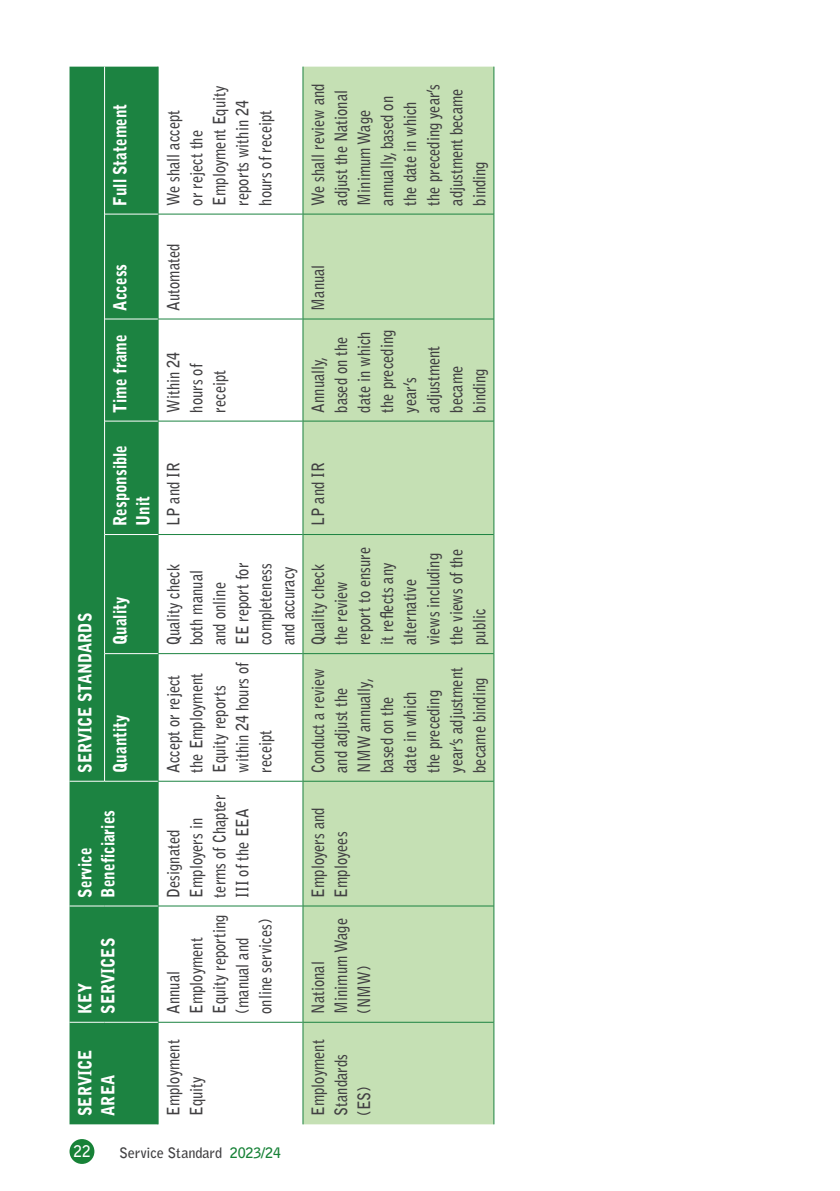
<style>
.page{position:relative;width:840px;height:1191px;background:#fff}
.page>*{position:absolute;margin:0;border:0;box-sizing:border-box;transform-origin:0 0}
.t1{font:900 18px/23px "Bell Gothic Std";color:#fff;scale:.85 1}
.t2{font:700 17px/23px "Bell Gothic Std";color:#414042;scale:.85 1}
.t3{font:700 16px "Bell Gothic Std";color:#fff;scale:.95 1}
.t4{font:700 14.4px "Bell Gothic Std";letter-spacing:-.01em;color:#414042}
.s1{color:#178237}
</style>
<div class="page">
<div style="left:69px;top:1139px;width:25px;height:25px;background:#178237;border-radius:50%"></div>
<div style="left:69px;top:67px;width:89px;height:1057px;background:#1c8341"></div>
<div style="left:303px;top:67px;width:190px;height:1057px;background:#c5e0b4"></div>
<hr style="left:158px;top:1022px;width:1px;height:102px;background:#1c8341">
<hr style="left:158px;top:906px;width:1px;height:116px;background:#1c8341">
<hr style="left:158px;top:781px;width:1px;height:125px;background:#1c8341">
<hr style="left:158px;top:653px;width:1px;height:128px;background:#1c8341">
<hr style="left:158px;top:534px;width:1px;height:119px;background:#1c8341">
<hr style="left:158px;top:421px;width:1px;height:113px;background:#1c8341">
<hr style="left:158px;top:319px;width:1px;height:102px;background:#1c8341">
<hr style="left:158px;top:214px;width:1px;height:105px;background:#1c8341">
<hr style="left:158px;top:67px;width:1px;height:147px;background:#1c8341">
<hr style="left:158px;top:1022px;width:144px;height:1px;background:#1c8341">
<hr style="left:158px;top:905px;width:144px;height:1px;background:#1c8341">
<hr style="left:158px;top:781px;width:144px;height:1px;background:#1c8341">
<hr style="left:158px;top:653px;width:144px;height:1px;background:#1c8341">
<hr style="left:158px;top:534px;width:144px;height:1px;background:#1c8341">
<hr style="left:158px;top:421px;width:144px;height:1px;background:#1c8341">
<hr style="left:158px;top:319px;width:144px;height:1px;background:#1c8341">
<hr style="left:158px;top:214px;width:144px;height:1px;background:#1c8341">
<hr style="left:302px;top:1022px;width:1px;height:102px;background:#1c8341">
<hr style="left:302px;top:906px;width:1px;height:116px;background:#1c8341">
<hr style="left:303px;top:1022px;width:190px;height:1px;background:#1c8341">
<hr style="left:302px;top:781px;width:1px;height:125px;background:#1c8341">
<hr style="left:303px;top:905px;width:190px;height:1px;background:#1c8341">
<hr style="left:302px;top:653px;width:1px;height:128px;background:#1c8341">
<hr style="left:303px;top:781px;width:190px;height:1px;background:#1c8341">
<hr style="left:302px;top:534px;width:1px;height:119px;background:#1c8341">
<hr style="left:303px;top:653px;width:190px;height:1px;background:#1c8341">
<hr style="left:302px;top:421px;width:1px;height:113px;background:#1c8341">
<hr style="left:303px;top:534px;width:190px;height:1px;background:#1c8341">
<hr style="left:302px;top:319px;width:1px;height:102px;background:#1c8341">
<hr style="left:303px;top:421px;width:190px;height:1px;background:#1c8341">
<hr style="left:302px;top:214px;width:1px;height:105px;background:#1c8341">
<hr style="left:303px;top:319px;width:190px;height:1px;background:#1c8341">
<hr style="left:302px;top:67px;width:1px;height:147px;background:#1c8341">
<hr style="left:303px;top:214px;width:190px;height:1px;background:#1c8341">
<hr style="left:493px;top:1022px;width:1px;height:102px;background:#1c8341">
<hr style="left:493px;top:906px;width:1px;height:116px;background:#1c8341">
<hr style="left:493px;top:781px;width:1px;height:125px;background:#1c8341">
<hr style="left:493px;top:653px;width:1px;height:128px;background:#1c8341">
<hr style="left:493px;top:534px;width:1px;height:119px;background:#1c8341">
<hr style="left:493px;top:421px;width:1px;height:113px;background:#1c8341">
<hr style="left:493px;top:319px;width:1px;height:102px;background:#1c8341">
<hr style="left:493px;top:214px;width:1px;height:105px;background:#1c8341">
<hr style="left:493px;top:67px;width:1px;height:147px;background:#1c8341">
<hr style="left:69px;top:1022px;width:35px;height:1px;background:#fff">
<hr style="left:69px;top:905px;width:35px;height:1px;background:#fff">
<hr style="left:104px;top:1022px;width:54px;height:1px;background:#fff">
<hr style="left:104px;top:905px;width:54px;height:1px;background:#fff">
<hr style="left:69px;top:781px;width:35px;height:1px;background:#fff">
<hr style="left:104px;top:653px;width:1px;height:128px;background:#fff">
<hr style="left:105px;top:781px;width:53px;height:1px;background:#fff">
<hr style="left:104px;top:534px;width:1px;height:119px;background:#fff">
<hr style="left:105px;top:653px;width:53px;height:1px;background:#fff">
<hr style="left:104px;top:421px;width:1px;height:113px;background:#fff">
<hr style="left:105px;top:534px;width:53px;height:1px;background:#fff">
<hr style="left:104px;top:319px;width:1px;height:102px;background:#fff">
<hr style="left:105px;top:421px;width:53px;height:1px;background:#fff">
<hr style="left:104px;top:214px;width:1px;height:105px;background:#fff">
<hr style="left:105px;top:319px;width:53px;height:1px;background:#fff">
<hr style="left:104px;top:67px;width:1px;height:147px;background:#fff">
<hr style="left:105px;top:214px;width:53px;height:1px;background:#fff">
<p class="t1" style="left:109px;top:206px;width:121px;rotate:-90deg">Full Statement</p>
<p class="t2" style="left:162px;top:206px;width:142px;rotate:-90deg">We shall accept<br>or reject the<br>Employment Equity reports within 24 hours of receipt</p>
<p class="t2" style="left:306px;top:206px;width:145px;rotate:-90deg">We shall review and adjust the National<br>Minimum Wage annually, based on the date in which the preceding year’s adjustment became binding</p>
<p class="t1" style="left:109px;top:310px;width:56px;rotate:-90deg">Access</p>
<p class="t1" style="left:109px;top:412px;width:93px;rotate:-90deg">Time frame</p>
<p class="t1" style="left:109px;top:526px;width:97px;rotate:-90deg">Responsible<br>Unit</p>
<p class="t1" style="left:109px;top:645px;width:59px;rotate:-90deg">Quality</p>
<p class="t1" style="left:68px;top:772px;width:189px;line-height:35px;rotate:-90deg">SERVICE STANDARDS<br>Quantity</p>
<p class="t1" style="left:74px;top:897px;width:105px;rotate:-90deg">Service<br>Beneficiaries</p>
<p class="t1" style="left:74px;top:1013px;width:91px;rotate:-90deg">KEY<br>SERVICES</p>
<p class="t1" style="left:74px;top:1115px;width:80px;rotate:-90deg">SERVICE<br>AREA</p>
<p class="t2" style="left:162px;top:310px;width:80px;rotate:-90deg">Automated</p>
<p class="t2" style="left:162px;top:412px;width:73px;rotate:-90deg">Within 24 hours of receipt</p>
<p class="t2" style="left:162px;top:526px;width:76px;rotate:-90deg">LP and IR</p>
<p class="t2" style="left:162px;top:645px;width:98px;rotate:-90deg">Quality check both manual and online<br>EE report for completeness and accuracy</p>
<p class="t2" style="left:162px;top:772px;width:132px;rotate:-90deg">Accept or reject the Employment<br>Equity reports within 24 hours of receipt</p>
<p class="t2" style="left:162px;top:897px;width:122px;rotate:-90deg">Designated<br>Employers in terms of Chapter<br>III of the EEA</p>
<p class="t2" style="left:162px;top:1013px;width:118px;rotate:-90deg">Annual<br>Employment<br>Equity reporting (manual and online services)</p>
<p class="t2" style="left:162px;top:1115px;width:91px;rotate:-90deg">Employment<br>Equity</p>
<p class="t3" style="left:73px;top:1141px;width:19px">22</p>
<p class="t4" style="left:119px;top:1144px;width:163px">Service Standard <span class="s1">2023/24</span></p>
<p class="t2" style="left:306px;top:310px;width:55px;rotate:-90deg">Manual</p>
<p class="t2" style="left:306px;top:412px;width:99px;rotate:-90deg">Annually, based on the date in which the preceding year’s adjustment became binding</p>
<p class="t2" style="left:306px;top:526px;width:76px;rotate:-90deg">LP and IR</p>
<p class="t2" style="left:306px;top:645px;width:117px;rotate:-90deg">Quality check the review report to ensure it reflects any alternative views including the views of the public</p>
<p class="t2" style="left:306px;top:772px;width:126px;rotate:-90deg">Conduct a review and adjust the<br>NMW annually, based on the date in which<br>the preceding year’s adjustment became binding</p>
<p class="t2" style="left:306px;top:897px;width:107px;rotate:-90deg">Employers and<br>Employees</p>
<p class="t2" style="left:306px;top:1013px;width:114px;rotate:-90deg">National<br>Minimum Wage (NMW)</p>
<p class="t2" style="left:306px;top:1115px;width:91px;rotate:-90deg">Employment<br>Standards (ES)</p>
</div>
